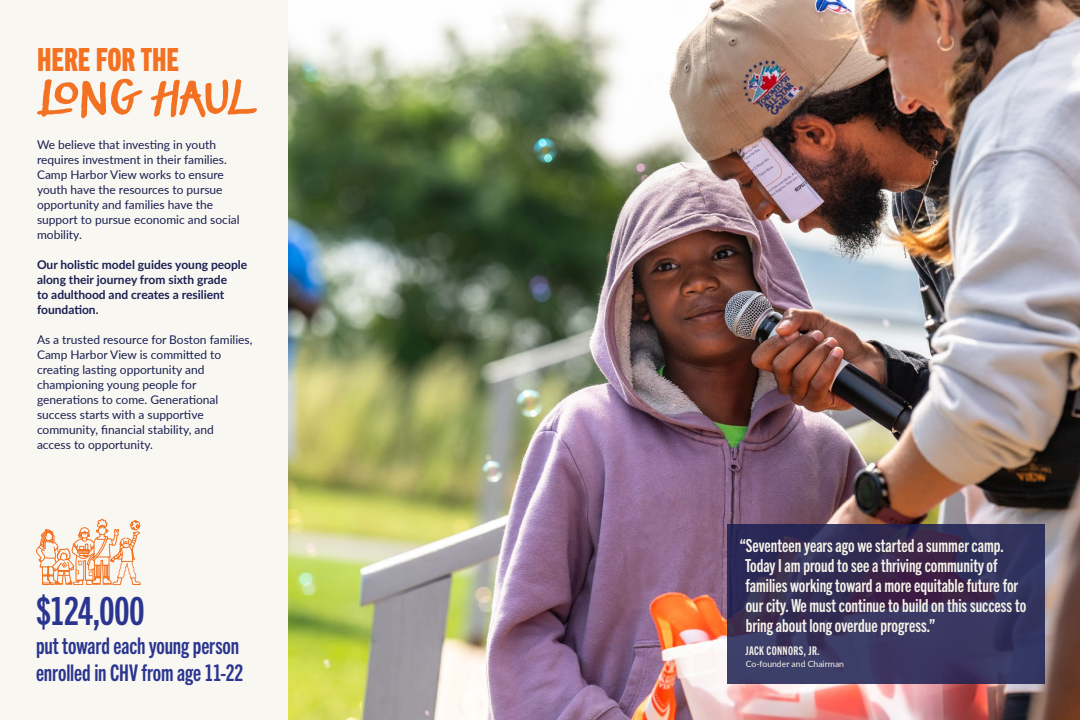
<style>
.page{position:relative;width:1080px;height:720px;background:#fff}
.page>*{position:absolute;margin:0;border:0;box-sizing:border-box;transform-origin:0 0}
.t1{font:39px "Trade Gothic Next LT Pro Bd Cm";letter-spacing:-.01em;color:#2a358f}
.t2{font:32px "Trade Gothic Next LT Pro Hv Cm";color:#f37121}
.t3{font:23px/27px "Trade Gothic Next LT Pro Bd Cm";letter-spacing:-.005em;color:#2a358f}
.t4{font:18px/20px "Trade Gothic Next LT Pro Bd Cm";color:#f5f2e8}
.t5{font:12px/15px "Lato";color:#1a1f51}
.t6{font:700 12px/15px "Lato";color:#1a1f51}
.t7{font:12px "Trade Gothic Next LT Pro Bd Cm";letter-spacing:.025em;color:#f5f2e8}
.t8{font:8.6px "Lato";color:#f5f2e8}
</style>
<div class="page">
<div style="left:0;top:0;width:514px;height:720px;background:#f9f7f2"></div>
<img style="left:288px;top:0;width:792px;height:720px">
<svg style="left:727px;top:524px;width:318px;height:160px;background:#363059"></svg>
<svg style="left:151px;top:79px;width:106px;height:39px"></svg>
<svg style="left:37px;top:79px;width:106px;height:39px"></svg>
<svg style="left:36px;top:519px;width:105px;height:66px"></svg>
<h2 class="t2" style="left:37px;top:38px;width:144px">HERE FOR THE</h2>
<p class="t5" style="left:37px;top:137px;width:204px">We believe that investing in youth requires investment in their families.<br>Camp Harbor View works to ensure youth have the resources to pursue opportunity and families have the support to pursue economic and social mobility.</p>
<p class="t6" style="left:37px;top:257px;width:212px">Our holistic model guides young people along their journey from sixth grade<br>to adulthood and creates a resilient foundation.</p>
<p class="t5" style="left:37px;top:332px;width:217px">As a trusted resource for Boston families, Camp Harbor View is committed to creating lasting opportunity and championing young people for generations to come. Generational success starts with a supportive community, financial stability, and<br>access to opportunity.</p>
<h1 class="t1" style="left:36px;top:585px;width:110px">$124,000</h1>
<h3 class="t3" style="left:36px;top:631px;width:209px">put toward each young person enrolled in CHV from age 11-22</h3>
<h3 class="t4" style="left:740px;top:534px;width:288px">“Seventeen years ago we started a summer camp.<br>Today I am proud to see a thriving community of families working toward a more equitable future for our city. We must continue to build on this success to bring about long overdue progress.”</h3>
<p class="t7" style="left:746px;top:643px;width:76px">JACK CONNORS, JR.</p>
<p class="t8" style="left:746px;top:657px;width:100px">Co-founder and Chairman</p>
</div>
